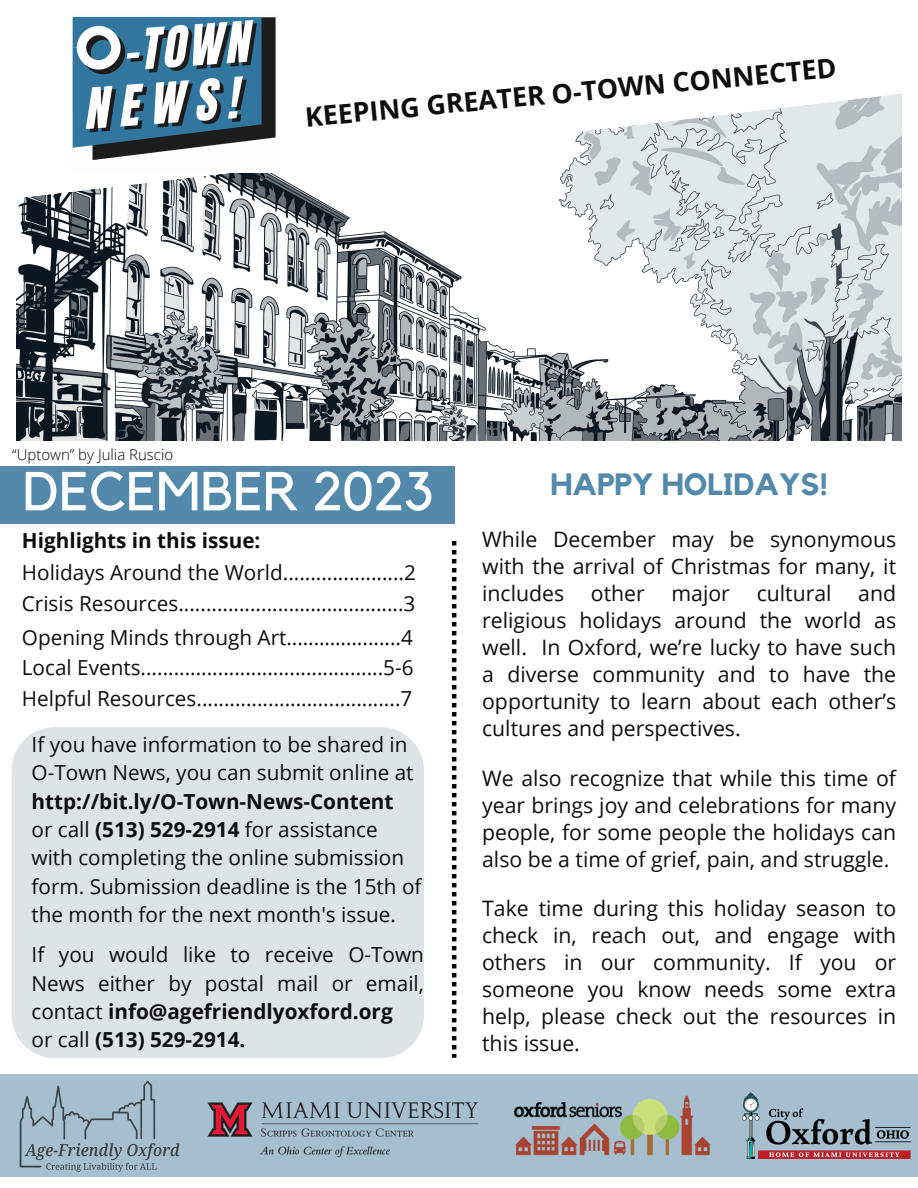
<style>
.page{position:relative;width:918px;height:1188px;background:#fff}
.page>*{position:absolute;margin:0;border:0;box-sizing:border-box;transform-origin:0 0}
.t1{font:54.3px "Kollektif";color:#fff}
.t2{font:700 30.75px "Kollektif";color:#538aac}
.t3{font:700 26.85px "Open Sans";color:#0e0e0e}
.t4{font:21.3px/27px "Open Sans";color:#0e0e0e;text-align:justify}
.t5{font:20.7px/28.3px "Open Sans";color:#0e0e0e}
.t6{font:700 20.7px "Open Sans";color:#0e0e0e}
.t7{font:300 15px "Open Sans";color:#000}
.s1{font-weight:700}
.s2{font-weight:400}
</style>
<div class="page">
<div style="left:0;top:466px;width:455px;height:57px;background:#538aac"></div>
<div style="left:0;top:1074px;width:918px;height:103px;background:#a6bfcf"></div>
<img style="left:16px;top:210px;width:886px;height:231px">
<svg style="left:18px;top:94px;width:884px;height:116px"></svg>
<img style="left:67px;top:17px;width:212px;height:155px">
<img style="left:742px;top:1092px;width:168px;height:67px">
<img style="left:514px;top:1096px;width:197px;height:59px">
<img style="left:207px;top:1047px;width:272px;height:111px">
<img style="left:19px;top:1080px;width:161px;height:92px">
<svg style="left:452px;top:541px;width:4px;height:517px"></svg>
<div style="left:12px;top:727px;width:412px;height:331px;background:#dee3e6"></div>
<p class="t7" style="left:12px;top:444px;width:162px">“Uptown” by Julia Ruscio</p>
<p class="t3" style="left:304px;top:97px;width:535px;rotate:-5deg">KEEPING GREATER O-TOWN CONNECTED</p>
<p class="t1" style="left:22px;top:466px;width:412px">DECEMBER 2023</p>
<p class="t2" style="left:550px;top:470px;width:279px">HAPPY HOLIDAYS!</p>
<p class="t4" style="left:482px;top:525px;width:416px">While December may be synonymous with the arrival of Christmas for many, it includes</p>
<p class="t6" style="left:22px;top:526px;width:240px">Highlights in this issue:</p>
<p class="t5" style="left:22px;top:558px;width:396px">Holidays Around the World......................2</p>
<p class="t5" style="left:22px;top:588px;width:395px">Crisis Resources.....................………...........3</p>
<p class="t5" style="left:22px;top:622px;width:393px">Opening Minds through Art..………….......4</p>
<p class="t5" style="left:22px;top:653px;width:393px">Local Events............................................5-6</p>
<p class="t5" style="left:22px;top:684px;width:392px">Helpful Resources.....................................7</p>
<p class="t5" style="left:32px;top:730px;width:384px">If you have information to be shared in<br>O-Town News, you can submit online at <span class="s1">http://bit.ly/O-Town-News-Content</span></p>
<p class="t5" style="left:32px;top:815px;width:391px">or call <span class="s1">(513) 529-2914</span> for assistance with completing the online submission form. Submission deadline is the 15th of the month for the next month's issue.</p>
<p class="t5" style="left:32px;top:940px;width:394px;text-align:justify">If you would like to receive O-Town News either by postal mail or email, contact <span class="s1">info@agefriendlyoxford.org</span></p>
<p class="t6" style="left:32px;top:1025px;width:215px"><span class="s2">or call</span> (513) 529-2914.</p>
<p class="t4" style="left:482px;top:579px;width:416px;text-indent:376px">and religious holidays around the world as well. In Oxford, we’re lucky to have such a diverse community and to have the opportunity to learn about each other’s cultures and perspectives.</p>
<p class="t4" style="left:482px;top:764px;width:416px">We also recognize that while this time of year brings joy and celebrations for many people, for some people the holidays can also be a time of grief, pain, and struggle.</p>
<p class="t4" style="left:482px;top:894px;width:416px">Take time during this holiday season to check in, reach out, and engage with others in our community. If you or someone you know needs some extra help, please check out the resources in this issue.</p>
<p class="t4" style="left:591px;top:579px;width:55px">other</p>
<p class="t4" style="left:672px;top:579px;width:60px">major</p>
<p class="t4" style="left:757px;top:579px;width:76px">cultural</p>
</div>
